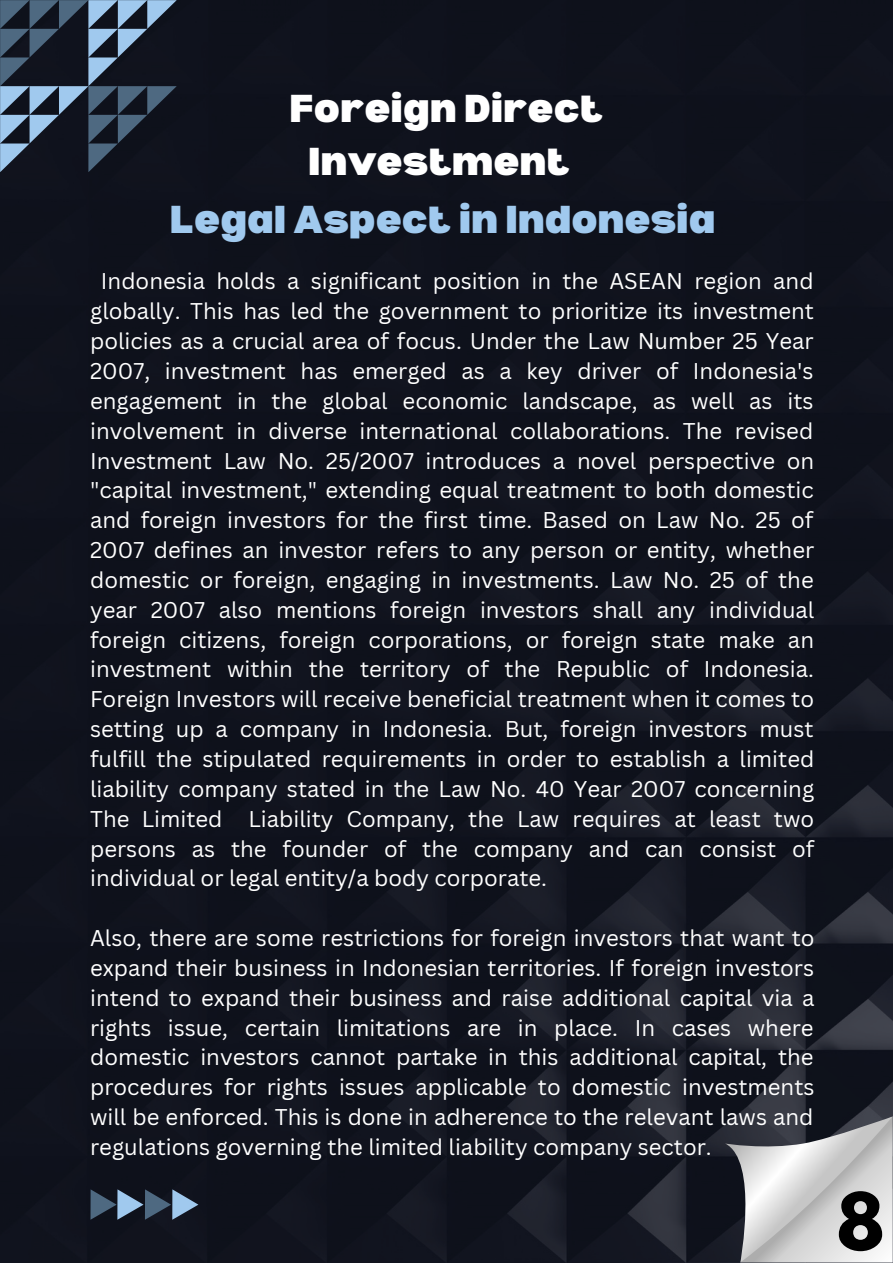
<style>
.page{position:relative;width:893px;height:1264px;background:#fff}
.page>*{position:absolute;margin:0;border:0;box-sizing:border-box;transform-origin:0 0}
.t1{font:700 70.2px "League Spartan";color:#000}
.t2{font:900 38.1px/52.8px "Bernoru";color:#fff;text-align:center}
.t3{font:900 38.1px "Bernoru";color:#a0c9ee}
.t4{font:22.2px/29.8px "Canva Sans";color:#fff;text-align:justify}
</style>
<div class="page">
<img style="left:0;top:0;width:892px;height:1262px">
<svg style="left:725px;top:1116px;width:167px;height:146px;background:#adaeb0"></svg>
<svg style="left:0;top:0;width:176px;height:172px;background:#313e50"></svg>
<svg style="left:90px;top:1189px;width:108px;height:30px;background:#415368"></svg>
<p class="t2" style="left:289px;top:81px;width:315px">Foreign Direct<br>Investment</p>
<p class="t3" style="left:170px;top:197px;width:547px">Legal Aspect in Indonesia</p>
<p class="t4" style="left:90px;top:266px;width:725px;text-indent:11px">Indonesia holds a significant position in the ASEAN region and globally. This has led the government to prioritize its investment policies as a crucial area of focus. Under the Law Number 25 Year 2007, investment has emerged as a key driver of Indonesia's engagement in the global economic landscape, as well as its involvement in diverse international collaborations. The revised Investment Law No. 25/2007 introduces a novel perspective on "capital investment," extending equal treatment to both domestic and foreign investors for the first time. Based on Law No. 25 of 2007 defines an investor refers to any person or entity, whether domestic or foreign, engaging in investments. Law No. 25 of the year 2007 also mentions foreign investors shall any individual foreign citizens, foreign corporations, or foreign state make an investment within the territory of the Republic of Indonesia.<br>Foreign Investors will receive beneficial treatment when it comes to setting up a company in Indonesia. But, foreign investors must fulfill the stipulated requirements in order to establish a limited liability company stated in the Law No. 40 Year 2007 concerning The Limited Liability Company, the Law requires at least two persons as the founder of the company and can consist of individual or legal entity/a body corporate.</p>
<p class="t4" style="left:90px;top:922px;width:726px">Also, there are some restrictions for foreign investors that want to expand their business in Indonesian territories. If foreign investors intend to expand their business and raise additional capital via a rights issue, certain limitations are in place. In cases where domestic investors cannot partake in this additional capital, the procedures for rights issues applicable to domestic investments will be enforced. This is done in adherence to the relevant laws and regulations governing the limited liability company sector.</p>
<p class="t1" style="left:836px;top:1186px;width:50px">8</p>
</div>
